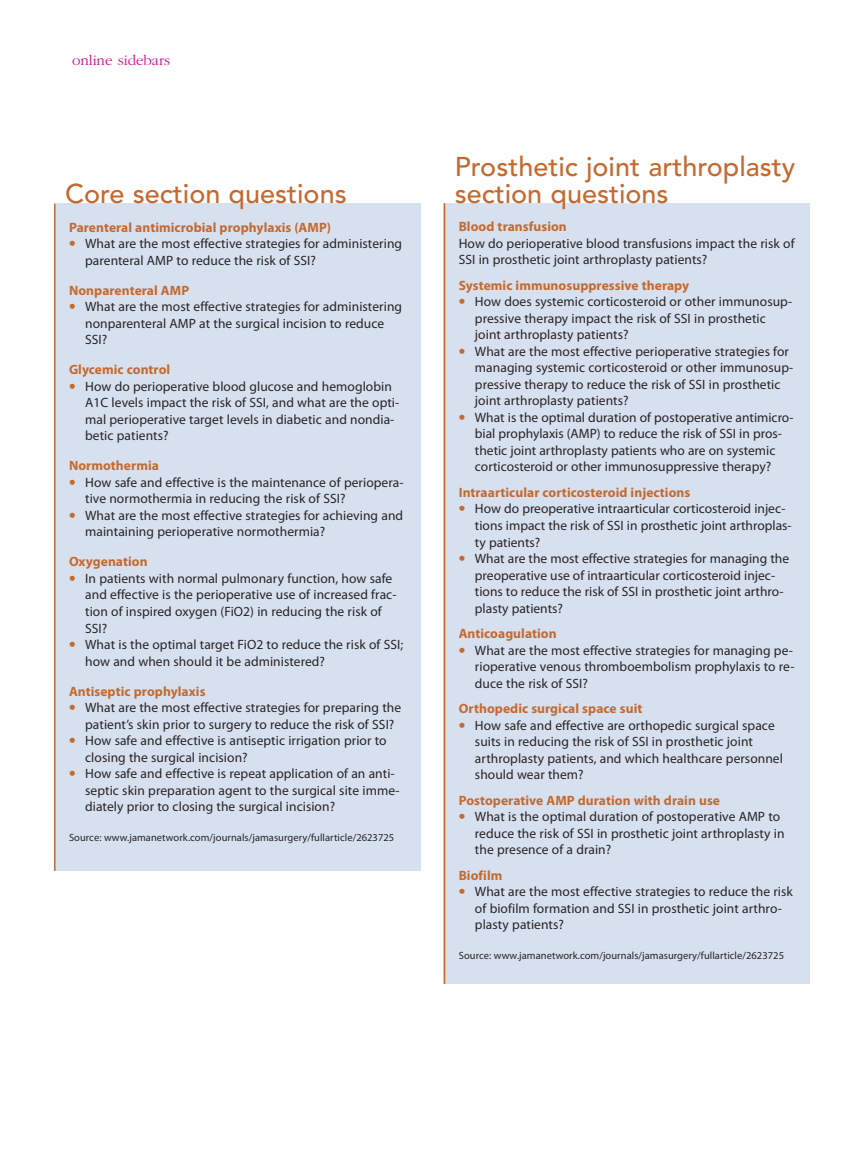
<style>
.page{position:relative;width:864px;height:1175px;background:#fff}
.page>*{position:absolute;margin:0;border:0;box-sizing:border-box;transform-origin:0 0}
.t1{font:500 27px/27px "Avenir";color:#c46a30}
.t2{font:300 15px "Garamond";color:#c90b88}
.t3{font:13.5px/16.5px "Myriad Pro";letter-spacing:.005em;color:#272526}
.t4{font:700 13.5px "Myriad Pro";letter-spacing:.005em;color:#c46a30}
.t5{font:10.5px "Myriad Pro";letter-spacing:.005em;color:#272526}
.s1{font-weight:900;font-size:18px;color:#c46a30}
</style>
<div class="page">
<div style="left:54px;top:204px;width:366px;height:667px;background:#d7e0ef"></div>
<hr style="left:54px;top:204px;width:2px;height:667px;background:#c46a30">
<div style="left:444px;top:203px;width:366px;height:781px;background:#d7e0ef"></div>
<hr style="left:444px;top:203px;width:1px;height:781px;background:#c46a30">
<p class="t2" style="left:72px;top:51px;width:100px">online sidebars</p>
<h1 class="t1" style="left:65px;top:178px;width:283px">Core section questions</h1>
<p class="t4" style="left:69px;top:222px;width:264px">Parenteral antimicrobial prophylaxis (AMP)</p>
<p class="t3" style="left:85px;top:237px;width:318px;text-indent:-16px"><span class="s1">•</span> What are the most effective strategies for administering parenteral AMP to reduce the risk of SSI?</p>
<p class="t4" style="left:69px;top:285px;width:122px">Nonparenteral AMP</p>
<p class="t3" style="left:85px;top:300px;width:318px;text-indent:-16px"><span class="s1">•</span> What are the most effective strategies for administering nonparenteral AMP at the surgical incision to reduce<br>SSI?</p>
<p class="t4" style="left:69px;top:365px;width:103px">Glycemic control</p>
<p class="t3" style="left:85px;top:379px;width:316px;text-indent:-16px"><span class="s1">•</span> How do perioperative blood glucose and hemoglobin A1C levels impact the risk of SSI, and what are the opti&shy;mal perioperative target levels in diabetic and nondia&shy;betic patients?</p>
<p class="t4" style="left:69px;top:461px;width:91px">Normothermia</p>
<p class="t3" style="left:85px;top:475px;width:320px;text-indent:-16px"><span class="s1">•</span> How safe and effective is the maintenance of periopera&shy;tive normothermia in reducing the risk of SSI?</p>
<p class="t3" style="left:85px;top:508px;width:320px;text-indent:-16px"><span class="s1">•</span> What are the most effective strategies for achieving and maintaining perioperative normothermia?</p>
<p class="t4" style="left:69px;top:557px;width:80px">Oxygenation</p>
<p class="t3" style="left:85px;top:571px;width:313px;text-indent:-16px"><span class="s1">•</span> In patients with normal pulmonary function, how safe and effective is the perioperative use of increased frac&shy;tion of inspired oxygen (FiO2) in reducing the risk of SSI?</p>
<p class="t3" style="left:85px;top:637px;width:320px;text-indent:-16px"><span class="s1">•</span> What is the optimal target FiO2 to reduce the risk of SSI; how and when should it be administered?</p>
<p class="t4" style="left:69px;top:686px;width:138px">Antiseptic prophylaxis</p>
<p class="t3" style="left:85px;top:700px;width:318px;text-indent:-16px"><span class="s1">•</span> What are the most effective strategies for preparing the patient’s skin prior to surgery to reduce the risk of SSI?</p>
<p class="t3" style="left:85px;top:733px;width:303px;text-indent:-16px"><span class="s1">•</span> How safe and effective is antiseptic irrigation prior to closing the surgical incision?</p>
<p class="t3" style="left:85px;top:766px;width:316px;text-indent:-16px"><span class="s1">•</span> How safe and effective is repeat application of an anti&shy;septic skin preparation agent to the surgical site imme&shy;diately prior to closing the surgical incision?</p>
<p class="t5" style="left:69px;top:833px;width:327px">Source: www.jamanetwork.com/journals/jamasurgery/fullarticle/2623725</p>
<h1 class="t1" style="left:455px;top:152px;width:342px">Prosthetic joint arthroplasty section questions</h1>
<p class="t4" style="left:459px;top:222px;width:110px">Blood transfusion</p>
<p class="t3" style="left:459px;top:236px;width:337px">How do perioperative blood transfusions impact the risk of<br>SSI in prosthetic joint arthroplasty patients?</p>
<p class="t4" style="left:459px;top:280px;width:232px">Systemic immunosuppressive therapy</p>
<p class="t3" style="left:475px;top:295px;width:319px;text-indent:-16px"><span class="s1">•</span> How does systemic corticosteroid or other immunosup&shy;pressive therapy impact the risk of SSI in prosthetic joint arthroplasty patients?</p>
<p class="t3" style="left:475px;top:344px;width:320px;text-indent:-16px"><span class="s1">•</span> What are the most effective perioperative strategies for managing systemic corticosteroid or other immunosup&shy;pressive therapy to reduce the risk of SSI in prosthetic joint arthroplasty patients?</p>
<p class="t3" style="left:459px;top:410px;width:336px;text-align:center"><span class="s1">•</span> What is the optimal duration of postoperative antimicro&shy;bial prophylaxis (AMP) to reduce the risk of SSI in pros&shy;thetic joint arthroplasty patients who are on systemic corticosteroid or other immunosuppressive therapy?</p>
<p class="t4" style="left:459px;top:487px;width:233px">Intraarticular corticosteroid injections</p>
<p class="t3" style="left:475px;top:502px;width:318px;text-indent:-16px"><span class="s1">•</span> How do preoperative intraarticular corticosteroid injec&shy;tions impact the risk of SSI in prosthetic joint arthroplas&shy;ty patients?</p>
<p class="t3" style="left:475px;top:551px;width:316px;text-indent:-16px"><span class="s1">•</span> What are the most effective strategies for managing the preoperative use of intraarticular corticosteroid injec&shy;tions to reduce the risk of SSI in prosthetic joint arthro&shy;plasty patients?</p>
<p class="t4" style="left:459px;top:628px;width:99px">Anticoagulation</p>
<p class="t3" style="left:475px;top:643px;width:321px;text-indent:-16px"><span class="s1">•</span> What are the most effective strategies for managing pe&shy;rioperative venous thromboembolism prophylaxis to re&shy;duce the risk of SSI?</p>
<p class="t4" style="left:459px;top:703px;width:185px">Orthopedic surgical space suit</p>
<p class="t3" style="left:475px;top:718px;width:310px;text-indent:-16px"><span class="s1">•</span> How safe and effective are orthopedic surgical space suits in reducing the risk of SSI in prosthetic joint arthroplasty patients, and which healthcare personnel should wear them?</p>
<p class="t4" style="left:459px;top:795px;width:263px">Postoperative AMP duration with drain use</p>
<p class="t3" style="left:475px;top:809px;width:311px;text-indent:-16px"><span class="s1">•</span> What is the optimal duration of postoperative AMP to reduce the risk of SSI in prosthetic joint arthroplasty in the presence of a drain?</p>
<p class="t4" style="left:459px;top:870px;width:45px">Biofilm</p>
<p class="t3" style="left:475px;top:884px;width:320px;text-indent:-16px"><span class="s1">•</span> What are the most effective strategies to reduce the risk of biofilm formation and SSI in prosthetic joint arthro&shy;plasty patients?</p>
<p class="t5" style="left:459px;top:951px;width:327px">Source: www.jamanetwork.com/journals/jamasurgery/fullarticle/2623725</p>
</div>
